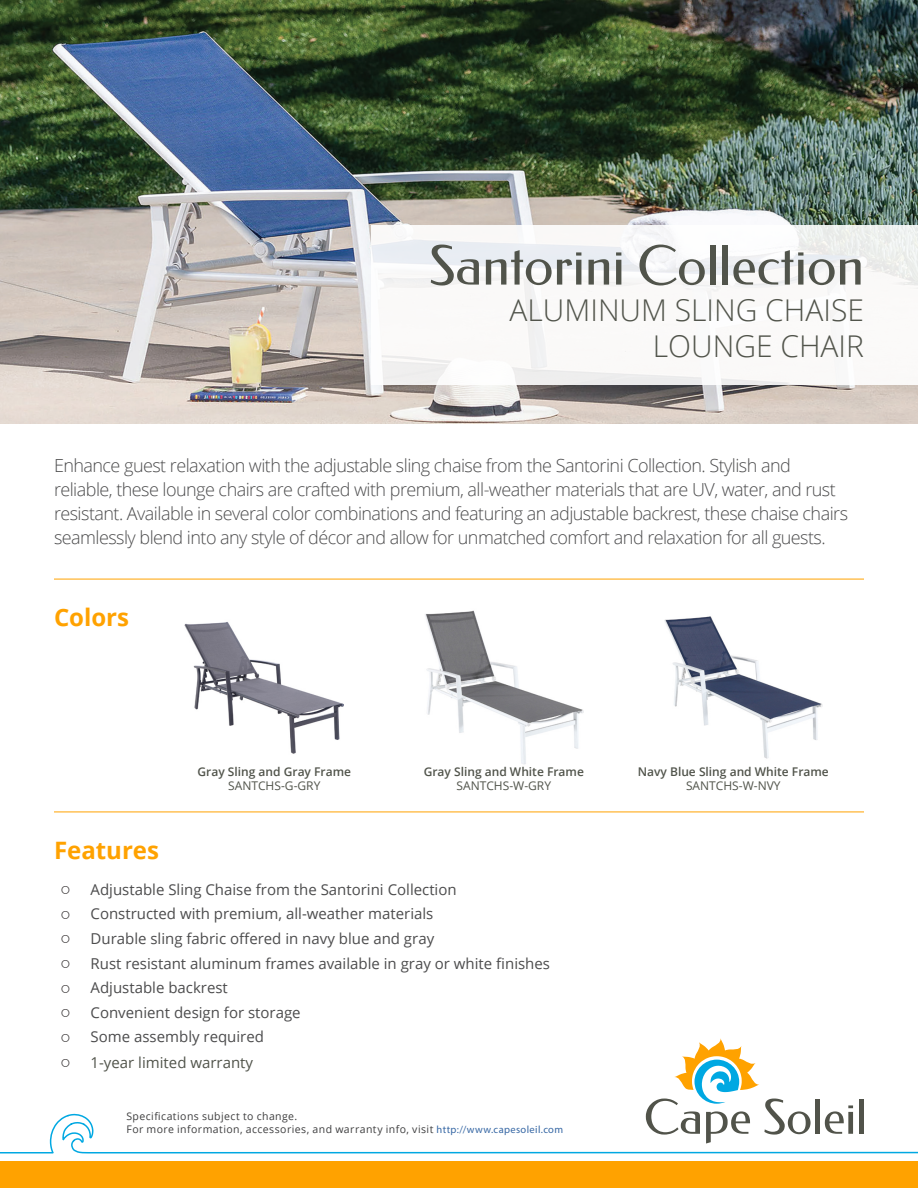
<style>
.page{position:relative;width:918px;height:1188px;background:#fff}
.page>*{position:absolute;margin:0;border:0;box-sizing:border-box;transform-origin:0 0}
.t1{font:54px "Federo";color:#51544b}
.t2{font:300 30px/36px "Open Sans";color:#51544b;text-align:right}
.t3{font:700 24px "Open Sans";color:#ffa200}
.t4{font:300 18px/24px "Open Sans";letter-spacing:-.03em;color:#4c4c4d}
.t5{font:18px "Andale Mono";color:#231f20}
.t6{font:15px "Open Sans";color:#4c4c4d}
.t7{font:15px "Open Sans";color:#51544b}
.t8{font:600 12px "Open Sans";color:#51544b}
.t9{font:12px "Open Sans";color:#51544b}
.t10{font:10.5px/12.6px "Open Sans";letter-spacing:.04em;color:#3e3e3f}
.s1{font-family:"Myriad Pro";color:#3667a4}
</style>
<div class="page">
<hr style="left:0;top:1152px;width:53px;height:2px;background:#00a8e2">
<div style="left:0;top:1161px;width:918px;height:27px;background:#ffa200"></div>
<svg style="left:50px;top:1038px;width:868px;height:116px"></svg>
<img style="left:0;top:0;width:918px;height:423px">
<hr style="left:54px;top:812px;width:810px;height:1px;background:#ffa200">
<hr style="left:54px;top:579px;width:810px;height:1px;background:#ffa200">
<div style="left:372px;top:225px;width:546px;height:159px;background:linear-gradient(to bottom,#f4f5f6,#fbf9f8)"></div>
<img style="left:185px;top:622px;width:158px;height:132px">
<img style="left:425px;top:610px;width:158px;height:155px">
<img style="left:664px;top:616px;width:159px;height:143px">
<p class="t1" style="left:429px;top:235px;width:437px">Santorini Collection</p>
<p class="t2" style="left:510px;top:291px;width:356px">ALUMINUM SLING CHAISE<br>LOUNGE CHAIR</p>
<p class="t4" style="left:54px;top:453px;width:796px">Enhance guest relaxation with the adjustable sling chaise from the Santorini Collection. Stylish and reliable, these lounge chairs are crafted with premium, all-weather materials that are UV, water, and rust resistant. Available in several color combinations and featuring an adjustable backrest, these chaise chairs seamlessly blend into any style of décor and allow for unmatched comfort and relaxation for all guests.</p>
<p class="t3" style="left:54px;top:601px;width:77px">Colors</p>
<p class="t3" style="left:54px;top:834px;width:107px">Features</p>
<p class="t8" style="left:198px;top:763px;width:155px">Gray Sling and Gray Frame</p>
<p class="t9" style="left:228px;top:778px;width:94px">SANTCHS-G-GRY</p>
<p class="t8" style="left:424px;top:763px;width:162px">Gray Sling and White Frame</p>
<p class="t9" style="left:457px;top:778px;width:96px">SANTCHS-W-GRY</p>
<p class="t5" style="left:60px;top:877px;width:12px">○</p>
<p class="t6" style="left:91px;top:879px;width:368px">Adjustable Sling Chaise from the Santorini Collection</p>
<p class="t5" style="left:60px;top:902px;width:12px">○</p>
<p class="t6" style="left:91px;top:904px;width:344px">Constructed with premium, all-weather materials</p>
<p class="t5" style="left:60px;top:927px;width:12px">○</p>
<p class="t6" style="left:91px;top:928px;width:345px">Durable sling fabric offered in navy blue and gray</p>
<p class="t5" style="left:60px;top:951px;width:12px">○</p>
<p class="t6" style="left:91px;top:953px;width:461px">Rust resistant aluminum frames available in gray or white finishes</p>
<p class="t5" style="left:60px;top:976px;width:12px">○</p>
<p class="t6" style="left:91px;top:977px;width:139px">Adjustable backrest</p>
<p class="t5" style="left:60px;top:1000px;width:12px">○</p>
<p class="t6" style="left:91px;top:1002px;width:212px">Convenient design for storage</p>
<p class="t5" style="left:60px;top:1025px;width:12px">○</p>
<p class="t6" style="left:91px;top:1027px;width:175px">Some assembly required</p>
<p class="t5" style="left:60px;top:1051px;width:12px">○</p>
<p class="t7" style="left:91px;top:1052px;width:164px">1-year limited warranty</p>
<p class="t10" style="left:126px;top:1110px;width:438px">Specifications subject to change.<br>For more information, accessories, and warranty info, visit <span class="s1">http://www.capesoleil.com</span></p>
<p class="t8" style="left:638px;top:763px;width:193px">Navy Blue Sling and White Frame</p>
<p class="t9" style="left:686px;top:778px;width:96px">SANTCHS-W-NVY</p>
</div>
